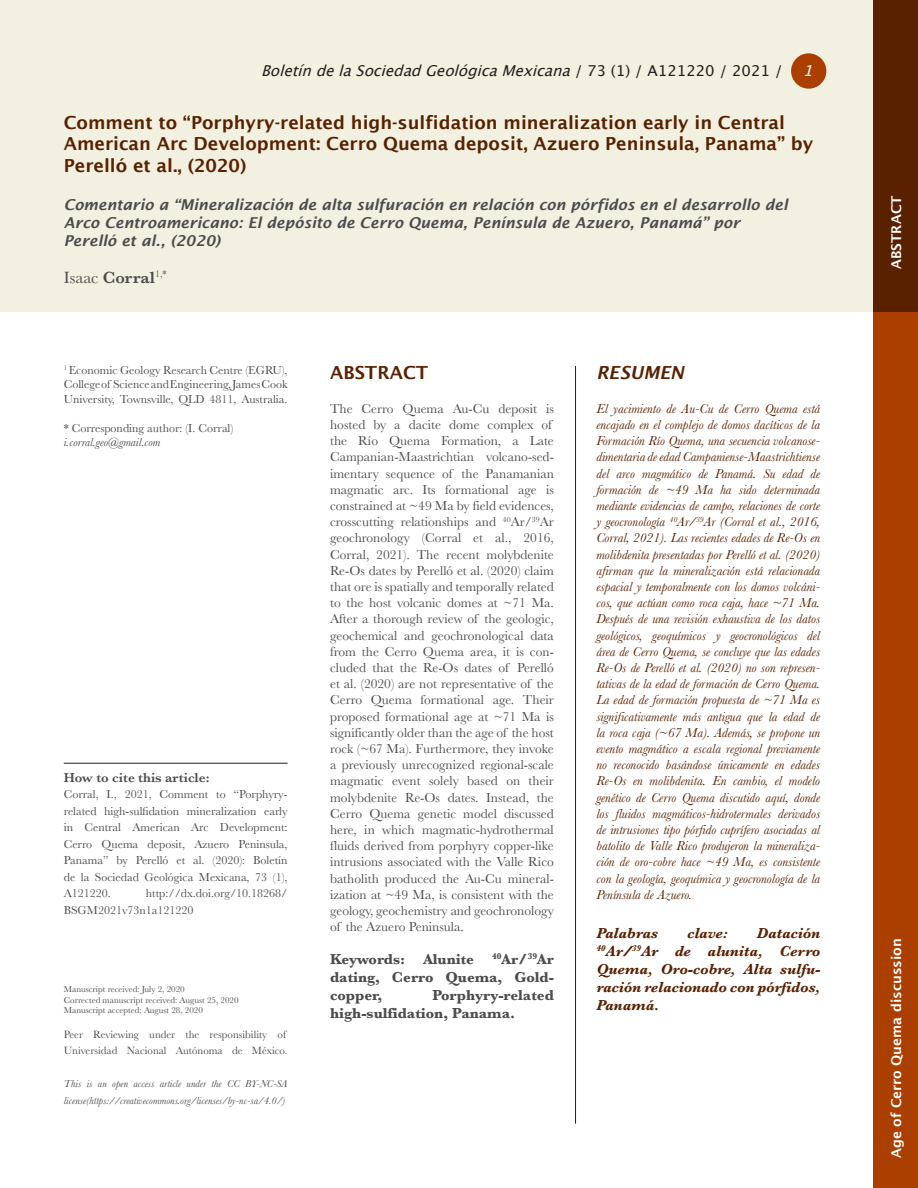
<style>
.page{position:relative;width:918px;height:1188px;background:#fff}
.page>*{position:absolute;margin:0;border:0;box-sizing:border-box;transform-origin:0 0}
.Abstract__Title{font:600 18px/21.6px "Lucida Sans";color:#592100}
.Resumen__Título{font:italic 600 18px "Lucida Sans";color:#592100}
.Authors{font:600 16.95px "Baskerville";color:#4b4c4d}
.Subtitle{font:italic 600 15px/18px "Lucida Sans";color:#4b4c4d}
.Palabras_clave{font:italic 700 15px/18px "Baskerville";color:#592100;text-align:justify}
.Keywords{font:700 15px/18px "Baskerville";color:#4b4c4d;text-align:justify}
.t1{font:italic 15px "Lucida Grande";color:#231f20}
.t2{font:italic 15px "Lucida Grande";color:#fff}
.Resumen{font:italic 13.5px/16.2px "Baskerville";color:#592100;text-align:justify}
.Abstract{font:13.5px/16.2px "Baskerville";color:#4b4c4d}
.Section{font:600 13.5px "Lucida Sans";color:#fff}
.Pie_de_figura{font:600 13.5px "Baskerville";color:#4b4c4d}
.Pie_de_figura-2{font:12px/16.5px "Baskerville";color:#4b4c4d;text-align:justify}
.Ascription{font:12px/14.4px "Baskerville";color:#4b4c4d;text-align:justify}
.Ascription-2{font:italic 12px "Baskerville";color:#4b4c4d}
.Pie_de_figura-3{font:10.95px/16.5px "Baskerville";color:#4b4c4d}
.Pie_de_figura-4{font:italic 10.5px/16.5px "Baskerville";color:#4b4c4d}
.Acceptance_dates{font:9px "Baskerville";color:#4b4c4d}
.s1{font-style:normal}
.s2{font-weight:400}
</style>
<div class="page">
<div style="left:0;top:0;width:874px;height:311px;background:#f2f0e0"></div>
<hr style="left:575px;top:366px;width:1px;height:758px;background:#231f20">
<div style="left:874px;top:311px;width:44px;height:877px;background:#ab3f00"></div>
<div style="left:874px;top:0;width:44px;height:311px;background:#592100"></div>
<div style="left:791px;top:53px;width:35px;height:36px;background:#ab3f00;border-radius:50%"></div>
<hr style="left:64px;top:763px;width:224px;height:1px;background:#231f20">
<p class="t1" style="left:261px;top:62px;width:523px">BoletíndelaSociedadGeológicaMexicana<span class="s1">/ 7 3 ( 1 ) / A 1 2 1 2 2 0 / 2 0 2 1 /</span></p>
<p class="t2" style="left:803px;top:62px;width:19px">1</p>
<p class="Abstract__Title" style="left:64px;top:111px;width:751px">Comment to “Porphyry-related high-sulfidation mineralization early in Central<br>American Arc Development: Cerro Quema deposit, Azuero Peninsula, Panama” by<br>Perelló et al., (2020)</p>
<p class="Subtitle" style="left:64px;top:195px;width:725px">Comentario a “Mineralización de alta sulfuración en relación con pórfidos en el desarrollo del<br>Arco Centroamericano: El depósito de Cerro Quema, Península de Azuero, Panamá” por</p>
<p class="Subtitle" style="left:64px;top:231px;width:158px">Perelló et al., (2020)</p>
<p class="Authors" style="left:64px;top:265px;width:104px"><span class="s2">Isaac</span> Corral<sup>1,*</sup></p>
<p class="Ascription" style="left:64px;top:363px;width:225px"><sup>1</sup> Economic Geology Research Centre (EGRU), College of Science and Engineering, James Cook University, Townsville, QLD 4811, Australia.</p>
<p class="Ascription" style="left:64px;top:421px;width:171px">* Corresponding author: (I. Corral)</p>
<p class="Ascription-2" style="left:64px;top:434px;width:98px">i.corral.geo@gmail.com</p>
<p class="Pie_de_figura" style="left:64px;top:768px;width:147px">How to cite this article:</p>
<p class="Pie_de_figura-2" style="left:64px;top:786px;width:225px">Corral, I., 2021, Comment to “Porphyry&shy;related high-sulfidation mineralization early in Central American Arc Development:<br>Cerro Quema deposit, Azuero Peninsula, Panama” by Perelló et al. (2020): Boletín de la Sociedad Geológica Mexicana, 73 (1), A121220.</p>
<p class="Pie_de_figura-2" style="left:64px;top:885px;width:225px;text-indent:82px">http://dx.doi.org/10.18268/<br>BSGM2021v73n1a121220</p>
<p class="Acceptance_dates" style="left:64px;top:983px;width:122px">Manuscript received: July 2, 2020</p>
<p class="Acceptance_dates" style="left:64px;top:994px;width:176px">Corrected manuscript received: August 25, 2020</p>
<p class="Acceptance_dates" style="left:64px;top:1005px;width:141px">Manuscript accepted: August 28, 2020</p>
<p class="Pie_de_figura-3" style="left:64px;top:1026px;width:225px">Peer Reviewing under the responsibility of<br>Universidad Nacional Autónoma de México.</p>
<p class="Pie_de_figura-4" style="left:64px;top:1076px;width:225px">This is an open access article under the CC BY-NC-SA license(https://creativecommons.org/licenses/by-nc-sa/4.0/)</p>
<p class="Abstract__Title" style="left:330px;top:361px;width:100px">ABSTRACT</p>
<p class="Abstract" style="left:330px;top:401px;width:225px">The Cerro Quema Au-Cu deposit is hosted by a dacite dome complex of the Río Quema Formation, a Late Campanian-Maastrichtian volcano-sed&shy;imentary sequence of the Panamanian magmatic arc. Its formational age is constrained at ~49 Ma by field evidences, crosscutting relationships and <sup>40</sup>Ar/<sup>39</sup>Ar geochronology (Corral et al., 2016, Corral, 2021). The recent molybdenite Re-Os dates by Perelló et al. (2020) claim that ore is spatially and temporally related to the host volcanic domes at ~71 Ma.<br>After a thorough review of the geologic, geochemical and geochronological data from the Cerro Quema area, it is con&shy;cluded that the Re-Os dates of Perelló et al. (2020) are not representative of the Cerro Quema formational age. Their proposed formational age at ~71 Ma is significantly older than the age of the host rock (~67 Ma). Furthermore, they invoke a previously unrecognized regional-scale magmatic event solely based on their molybdenite Re-Os dates. Instead, the Cerro Quema genetic model discussed here, in which magmatic-hydrothermal fluids derived from porphyry copper-like intrusions associated with the Valle Rico batholith produced the Au-Cu mineral&shy;ization at ~49 Ma, is consistent with the geology, geochemistry and geochronology of the Azuero Peninsula.</p>
<p class="Keywords" style="left:330px;top:950px;width:225px">Keywords: Alunite <sup>40</sup>Ar/<sup>39</sup>Ar dating, Cerro Quema, Gold&shy;copper,</p>
<p class="Keywords" style="left:330px;top:986px;width:225px;text-indent:102px">Porphyry-related high-sulfidation, Panama.</p>
<p class="Resumen__Título" style="left:596px;top:362px;width:89px">RESUMEN</p>
<p class="Resumen" style="left:596px;top:400px;width:225px">El yacimiento de Au-Cu de Cerro Quema está encajado en el complejo de domos dacíticos de la Formación Río Quema, una secuencia volcanose&shy;dimentaria de edad Campaniense-Maastrichtiense del arco magmático de Panamá. Su edad de formación de ~49 Ma ha sido determinada mediante evidencias de campo, relaciones de corte y geocronología <sup>40</sup>Ar/<sup>39</sup>Ar (Corral et al., 2016, Corral, 2021). Las recientes edades de Re-Os en molibdenita presentadas por Perelló et al. (2020) afirman que la mineralización está relacionada espacial y temporalmente con los domos volcáni&shy;cos, que actúan como roca caja, hace ~71 Ma.<br>Después de una revisión exhaustiva de los datos geológicos, geoquímicos y geocronológicos del área de Cerro Quema, se concluye que las edades Re-Os de Perelló et al. (2020) no son represen&shy;tativas de la edad de formación de Cerro Quema.<br>La edad de formación propuesta de ~71 Ma es significativamente más antigua que la edad de la roca caja (~67 Ma). Además, se propone un evento magmático a escala regional previamente no reconocido basándose únicamente en edades Re-Os en molibdenita. En cambio, el modelo genético de Cerro Quema discutido aquí, donde los fluidos magmáticos-hidrotermales derivados de intrusiones tipo pórfido cuprífero asociadas al batolito de Valle Rico produjeron la mineraliza&shy;ción de oro-cobre hace ~49 Ma, es consistente con la geología, geoquímica y geocronología de la Península de Azuero.</p>
<p class="Palabras_clave" style="left:596px;top:925px;width:63px">Palabras</p>
<p class="Palabras_clave" style="left:687px;top:925px;width:42px">clave:</p>
<p class="Palabras_clave" style="left:596px;top:925px;width:225px;text-indent:160px">Datación <sup>40</sup>Ar/<sup>39</sup>Ar de alunita, Cerro Quema, Oro-cobre, Alta sulfu&shy;ración relacionado con pórfidos, Panamá.</p>
<p class="Section" style="left:889px;top:269px;width:75px;rotate:-90deg">ABSTRACT</p>
<p class="Section" style="left:889px;top:1158px;width:221px;rotate:-90deg">Age of Cerro Quema discussion</p>
</div>
